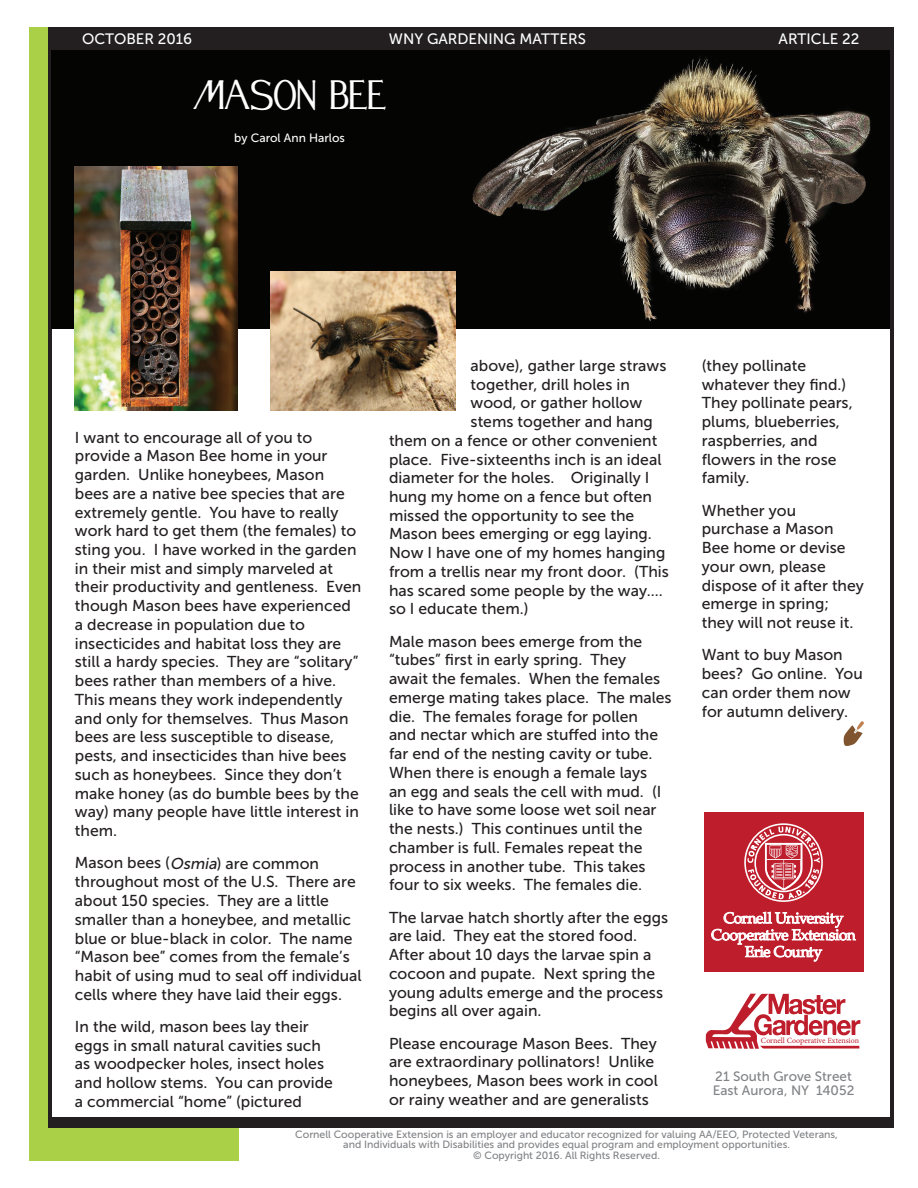
<style>
.page{position:relative;width:918px;height:1188px;background:#fff}
.page>*{position:absolute;margin:0;border:0;box-sizing:border-box;transform-origin:0 0}
.t1{font:37.5px "Festival";color:#fff}
.t2{font:15.75px/18.8px "Museo Sans 500";color:#231f20}
.t3{font:15px "Museo Sans 500";color:#fff}
.t4{font:13.5px/13.5px "Museo Sans 500";color:#808285}
.t5{font:12px "Museo Sans 500";color:#fff}
.t6{font:10.5px/10.5px "Museo Sans 500";color:#808285;text-align:center}
.t7{font:7.95px "Minion Pro";color:#be1d2c}
.s1{font-style:italic}
</style>
<div class="page">
<div style="left:30px;top:27px;width:209px;height:1134px;background:#aad047"></div>
<div style="left:48px;top:27px;width:846px;height:24px;background:#231f20"></div>
<hr style="left:890px;top:27px;width:4px;height:1100px;background:#231f20">
<div style="left:48px;top:1117px;width:846px;height:10px;background:#231f20"></div>
<div style="left:52px;top:51px;width:187px;height:1066px;background:#fff"></div>
<hr style="left:48px;top:27px;width:4px;height:1100px;background:#231f20">
<svg style="left:706px;top:994px;width:154px;height:55px"></svg>
<div style="left:704px;top:812px;width:160px;height:160px;background:#be1d2c"></div>
<svg style="left:711px;top:912px;width:145px;height:49px"></svg>
<svg style="left:747px;top:827px;width:73px;height:72px"></svg>
<div style="left:744px;top:823px;width:79px;height:79px;border:2px solid #fff;border-radius:50%"></div>
<div style="left:754px;top:834px;width:59px;height:58px;border:2px solid #fff;border-radius:50%"></div>
<svg style="left:843px;top:721px;width:21px;height:25px"></svg>
<img style="left:52px;top:50px;width:838px;height:279px">
<img style="left:75px;top:166px;width:163px;height:244px">
<img style="left:270px;top:271px;width:186px;height:139px">
<p class="t3" style="left:82px;top:31px;width:112px">OCTOBER 2016</p>
<p class="t3" style="left:389px;top:31px;width:199px">WNY GARDENING MATTERS</p>
<p class="t3" style="left:779px;top:31px;width:82px">ARTICLE 22</p>
<h1 class="t1" style="left:193px;top:80px;width:195px">MASON BEE</h1>
<p class="t5" style="left:234px;top:131px;width:112px">by Carol Ann Harlos</p>
<p class="t2" style="left:75px;top:428px;width:288px">I want to encourage all of you to provide a Mason Bee home in your garden. Unlike honeybees, Mason bees are a native bee species that are extremely gentle. You have to really work hard to get them (the females) to sting you. I have worked in the garden in their mist and simply marveled at their productivity and gentleness. Even though Mason bees have experienced a decrease in population due to insecticides and habitat loss they are still a hardy species. They are “solitary” bees rather than members of a hive.<br>This means they work independently and only for themselves. Thus Mason bees are less susceptible to disease, pests, and insecticides than hive bees such as honeybees. Since they don’t make honey (as do bumble bees by the way) many people have little interest in them.</p>
<p class="t2" style="left:75px;top:854px;width:288px">Mason bees (<span class="s1">Osmia</span>) are common throughout most of the U.S. There are about 150 species. They are a little smaller than a honeybee, and metallic blue or blue-black in color. The name “Mason bee” comes from the female’s habit of using mud to seal off individual cells where they have laid their eggs.</p>
<p class="t2" style="left:75px;top:1017px;width:259px">In the wild, mason bees lay their eggs in small natural cavities such as woodpecker holes, insect holes and hollow stems. You can provide a commercial “home” (pictured</p>
<p class="t2" style="left:471px;top:356px;width:197px">above), gather large straws</p>
<p class="t2" style="left:471px;top:375px;width:161px">together, drill holes in</p>
<p class="t2" style="left:471px;top:394px;width:173px">wood, or gather hollow</p>
<p class="t2" style="left:471px;top:412px;width:184px">stems together and hang</p>
<p class="t2" style="left:389px;top:431px;width:270px">them on a fence or other convenient</p>
<p class="t2" style="left:389px;top:450px;width:274px">place. Five-sixteenths inch is an ideal</p>
<p class="t2" style="left:389px;top:469px;width:262px">diameter for the holes. Originally I</p>
<p class="t2" style="left:389px;top:487px;width:264px">hung my home on a fence but often</p>
<p class="t2" style="left:389px;top:506px;width:247px">missed the opportunity to see the</p>
<p class="t2" style="left:389px;top:525px;width:264px">Mason bees emerging or egg laying.</p>
<p class="t2" style="left:389px;top:543px;width:278px">Now I have one of my homes hanging</p>
<p class="t2" style="left:389px;top:562px;width:281px">from a trellis near my front door. (This</p>
<p class="t2" style="left:389px;top:581px;width:275px">has scared some people by the way....</p>
<p class="t2" style="left:389px;top:600px;width:141px">so I educate them.)</p>
<p class="t2" style="left:389px;top:632px;width:284px">Male mason bees emerge from the “tubes” first in early spring. They<br>await the females. When the females emerge mating takes place. The males die. The females forage for pollen<br>and nectar which are stuffed into the far end of the nesting cavity or tube.<br>When there is enough a female lays<br>an egg and seals the cell with mud. (I like to have some loose wet soil near the nests.) This continues until the chamber is full. Females repeat the process in another tube. This takes four to six weeks. The females die.</p>
<p class="t2" style="left:389px;top:908px;width:281px">The larvae hatch shortly after the eggs are laid. They eat the stored food.<br>After about 10 days the larvae spin a cocoon and pupate. Next spring the young adults emerge and the process begins all over again.</p>
<p class="t2" style="left:389px;top:1034px;width:270px">Please encourage Mason Bees. They are extraordinary pollinators! Unlike honeybees, Mason bees work in cool or rainy weather and are generalists</p>
<p class="t2" style="left:702px;top:356px;width:152px">(they pollinate whatever they find.)<br>They pollinate pears, plums, blueberries, raspberries, and flowers in the rose family.</p>
<p class="t2" style="left:702px;top:501px;width:164px">Whether you purchase a Mason<br>Bee home or devise your own, please dispose of it after they emerge in spring; they will not reuse it.</p>
<p class="t2" style="left:702px;top:646px;width:163px">Want to buy Mason bees? Go online. You can order them now for autumn delivery.</p>
<p class="t7" style="left:761px;top:1035px;width:100px">Cornell Cooperative Extension</p>
<p class="t4" style="left:713px;top:1070px;width:143px">21 South Grove Street<br>East Aurora, NY 14052</p>
<p class="t6" style="left:295px;top:1129px;width:544px">Cornell Cooperative Extension is an employer and educator recognized for valuing AA/EEO, Protected Veterans, and Individuals with Disabilities and provides equal program and employment opportunities.<br>© Copyright 2016. All Rights Reserved.</p>
</div>
